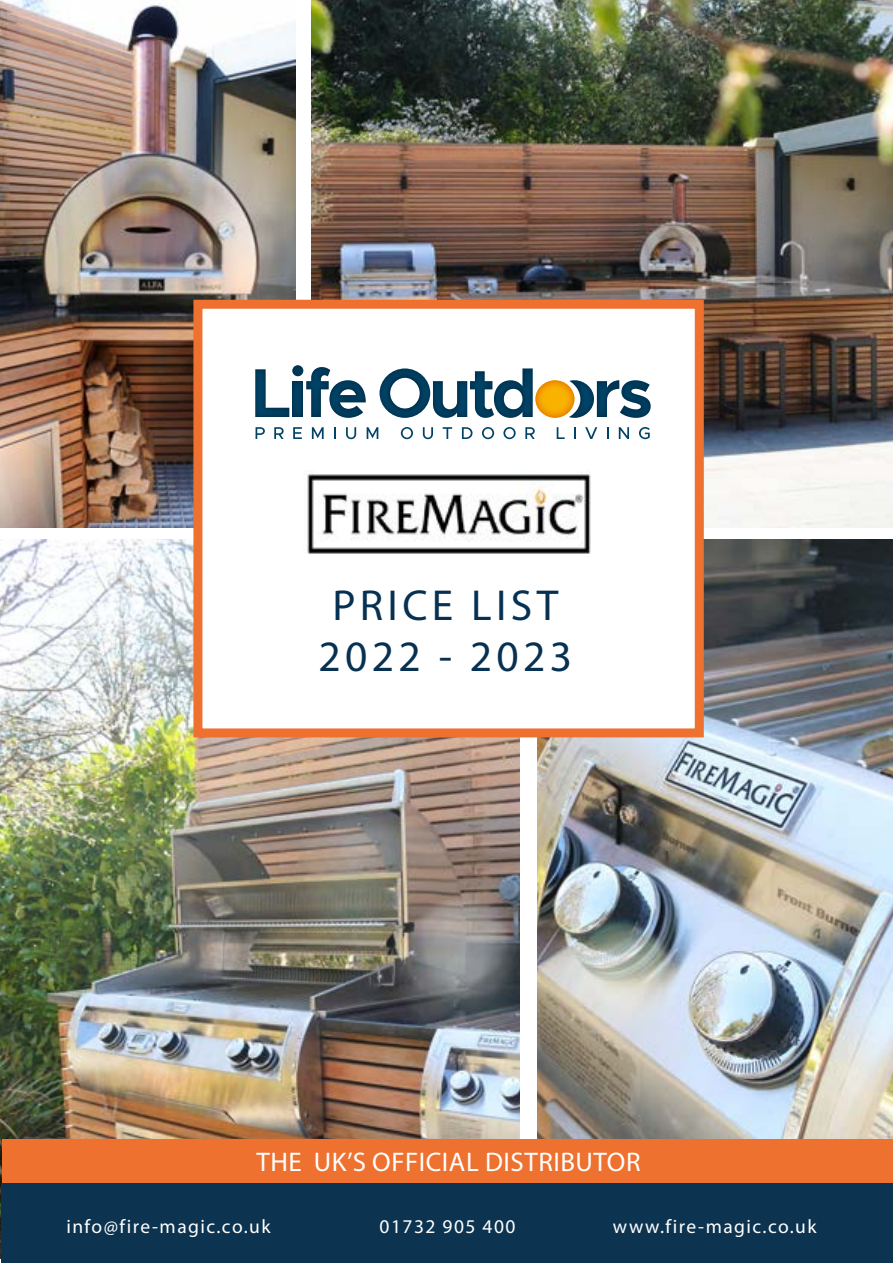
<style>
.page{position:relative;width:893px;height:1263px;background:#fff}
.page>*{position:absolute;margin:0;border:0;box-sizing:border-box;transform-origin:0 0}
.t1{font:43.5px/51px "Myriad Pro";letter-spacing:.1em;color:#063152;text-align:center}
.t2{font:27px "Myriad Pro";letter-spacing:.02em;color:#fff}
.t3{font:19.5px "Myriad Pro";letter-spacing:.075em;color:#fff}
</style>
<div class="page">
<img style="left:538px;top:540px;width:355px;height:600px">
<img style="left:0;top:540px;width:519px;height:718px">
<div style="left:1px;top:1183px;width:892px;height:80px;background:#0c334f"></div>
<img style="left:0;top:0;width:295px;height:527px">
<img style="left:311px;top:0;width:582px;height:527px">
<div style="left:193px;top:300px;width:511px;height:437px;background:#fff;border:9px solid #ee712f"></div>
<img style="left:307px;top:474px;width:284px;height:80px">
<div style="left:2px;top:1140px;width:891px;height:43px;background:#ee712f"></div>
<svg style="left:535px;top:380px;width:39px;height:38px"></svg>
<svg style="left:255px;top:369px;width:34px;height:48px"></svg>
<div style="left:293px;top:381px;width:10px;height:36px;background:#003d5e"></div>
<svg style="left:306px;top:367px;width:60px;height:51px"></svg>
<svg style="left:380px;top:368px;width:153px;height:50px"></svg>
<svg style="left:569px;top:380px;width:82px;height:38px"></svg>
<div style="left:292px;top:365px;width:11px;height:11px;background:#003654;border-radius:50%"></div>
<svg style="left:256px;top:427px;width:9px;height:12px"></svg>
<svg style="left:274px;top:427px;width:10px;height:12px"></svg>
<svg style="left:293px;top:427px;width:9px;height:12px"></svg>
<svg style="left:312px;top:427px;width:12px;height:12px"></svg>
<svg style="left:334px;top:427px;width:2px;height:12px"></svg>
<svg style="left:346px;top:427px;width:10px;height:12px"></svg>
<svg style="left:367px;top:427px;width:11px;height:12px"></svg>
<svg style="left:401px;top:427px;width:12px;height:12px"></svg>
<svg style="left:423px;top:427px;width:10px;height:12px"></svg>
<svg style="left:443px;top:427px;width:9px;height:12px"></svg>
<svg style="left:462px;top:427px;width:10px;height:12px"></svg>
<svg style="left:482px;top:427px;width:12px;height:12px"></svg>
<svg style="left:503px;top:427px;width:13px;height:12px"></svg>
<svg style="left:525px;top:427px;width:10px;height:12px"></svg>
<svg style="left:557px;top:427px;width:8px;height:12px"></svg>
<svg style="left:574px;top:427px;width:2px;height:12px"></svg>
<svg style="left:585px;top:427px;width:12px;height:12px"></svg>
<svg style="left:607px;top:427px;width:1px;height:12px"></svg>
<svg style="left:619px;top:427px;width:10px;height:12px"></svg>
<svg style="left:639px;top:427px;width:11px;height:12px"></svg>
<h1 class="t1" style="left:318px;top:579px;width:255px">PRICE LIST<br>2022 - 2023</h1>
<h2 class="t2" style="left:256px;top:1145px;width:385px">THE UK’S OFFICIAL DISTRIBUTOR</h2>
<p class="t3" style="left:66px;top:1214px;width:206px">info@fire-magic.co.uk</p>
<p class="t3" style="left:380px;top:1214px;width:137px">01732 905 400</p>
<p class="t3" style="left:613px;top:1214px;width:205px">www.fire-magic.co.uk</p>
</div>
